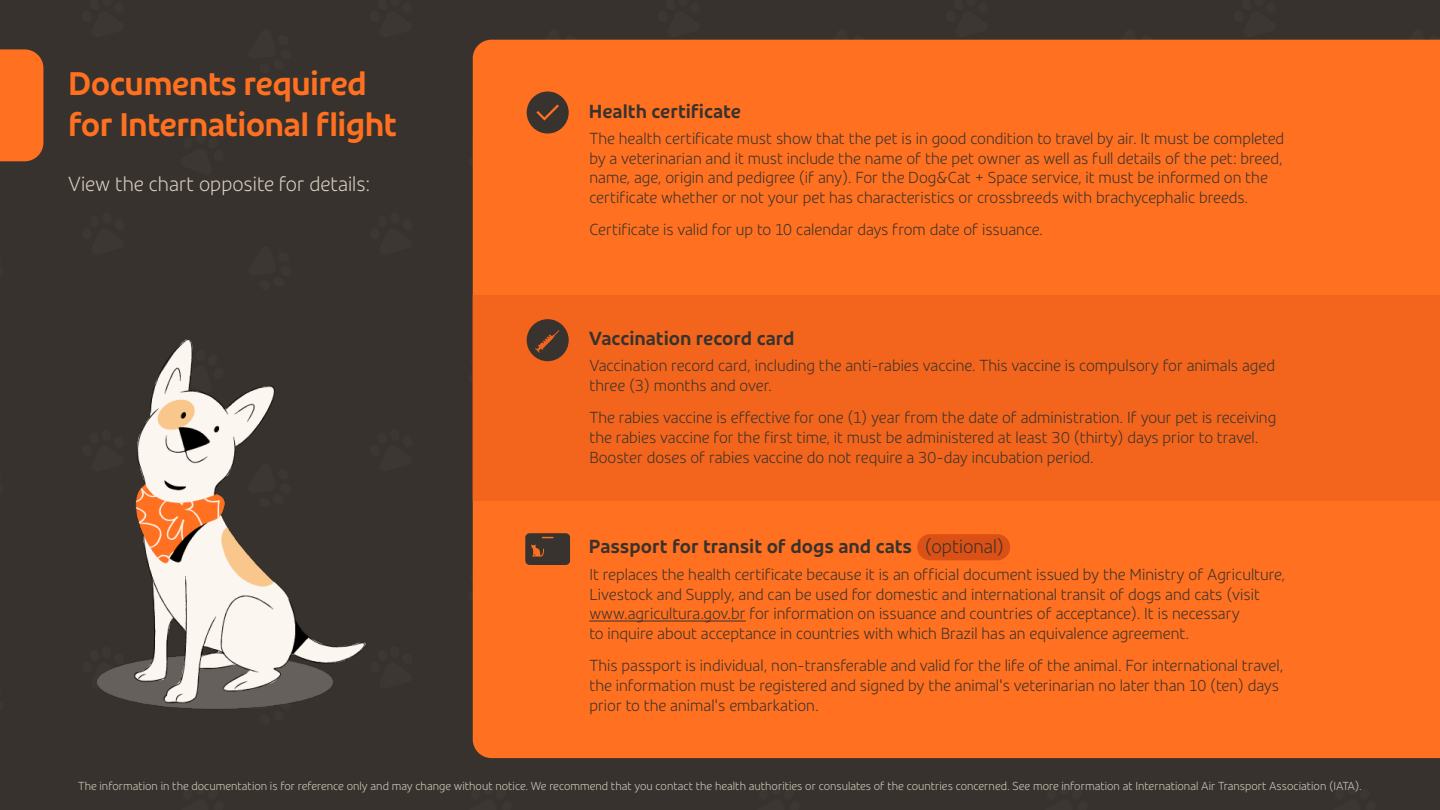
<style>
.page{position:relative;width:1440px;height:810px;background:#37322d}
.page>*{position:absolute;margin:0;border:0;box-sizing:border-box;transform-origin:0 0}
.t1{font:700 33.75px/40.5px "GOL Sans Display";letter-spacing:-.02em;color:#ff7020}
.t2{font:300 21px "GOL Sans Display";color:#dad0c5}
.t3{font:700 19.5px "GOL Sans Display";color:#37322d}
.t4{font:300 16.5px/19.8px "GOL Sans Display";color:#37322d}
.t5{font:300 12px "GOL Sans Display";color:#dad0c5}
.s1{font-weight:300}
</style>
<div class="page">
<div style="left:0;top:49px;width:43px;height:112px;background:#ff7020"></div>
<div style="left:473px;top:40px;width:967px;height:718px;background:#ff7020"></div>
<div style="left:473px;top:295px;width:967px;height:206px;background:#f3651c"></div>
<hr style="left:589px;top:621px;width:157px;height:1px;background:#37322d">
<svg style="left:525px;top:533px;width:45px;height:32px"></svg>
<svg style="left:527px;top:319px;width:42px;height:42px"></svg>
<svg style="left:527px;top:92px;width:42px;height:42px"></svg>
<div style="left:917px;top:534px;width:93px;height:26px;background:#db5014;border-radius:13px"></div>
<img style="left:98px;top:340px;width:267px;height:369px">
<h1 class="t1" style="left:68px;top:63px;width:330px">Documents required for International flight</h1>
<p class="t2" style="left:68px;top:171px;width:304px">View the chart opposite for details:</p>
<p class="t3" style="left:589px;top:99px;width:154px">Health certificate</p>
<p class="t4" style="left:589px;top:128px;width:696px">The health certificate must show that the pet is in good condition to travel by air. It must be completed by a veterinarian and it must include the name of the pet owner as well as full details of the pet: breed, name, age, origin and pedigree (if any). For the Dog&amp;Cat + Space service, it must be informed on the certificate whether or not your pet has characteristics or crossbreeds with brachycephalic breeds.</p>
<p class="t4" style="left:589px;top:219px;width:455px">Certificate is valid for up to 10 calendar days from date of issuance.</p>
<p class="t3" style="left:589px;top:326px;width:207px">Vaccination record card</p>
<p class="t4" style="left:589px;top:356px;width:687px">Vaccination record card, including the anti-rabies vaccine. This vaccine is compulsory for animals aged three (3) months and over.</p>
<p class="t4" style="left:589px;top:407px;width:688px">The rabies vaccine is effective for one (1) year from the date of administration. If your pet is receiving the rabies vaccine for the first time, it must be administered at least 30 (thirty) days prior to travel.<br>Booster doses of rabies vaccine do not require a 30-day incubation period.</p>
<p class="t3" style="left:589px;top:535px;width:416px">Passport for transit of dogs and cats <span class="s1">(optional)</span></p>
<p class="t4" style="left:589px;top:564px;width:697px">It replaces the health certificate because it is an official document issued by the Ministry of Agriculture, Livestock and Supply, and can be used for domestic and international transit of dogs and cats (visit www.agricultura.gov.br for information on issuance and countries of acceptance). It is necessary<br>to inquire about acceptance in countries with which Brazil has an equivalence agreement.</p>
<p class="t4" style="left:589px;top:655px;width:696px">This passport is individual, non-transferable and valid for the life of the animal. For international travel, the information must be registered and signed by the animal's veterinarian no later than 10 (ten) days prior to the animal's embarkation.</p>
<p class="t5" style="left:78px;top:779px;width:1285px">The information in the documentation is for reference only and may change without notice. We recommend that you contact the health authorities or consulates of the countries concerned. See more information at International Air Transport Association (IATA).</p>
</div>
